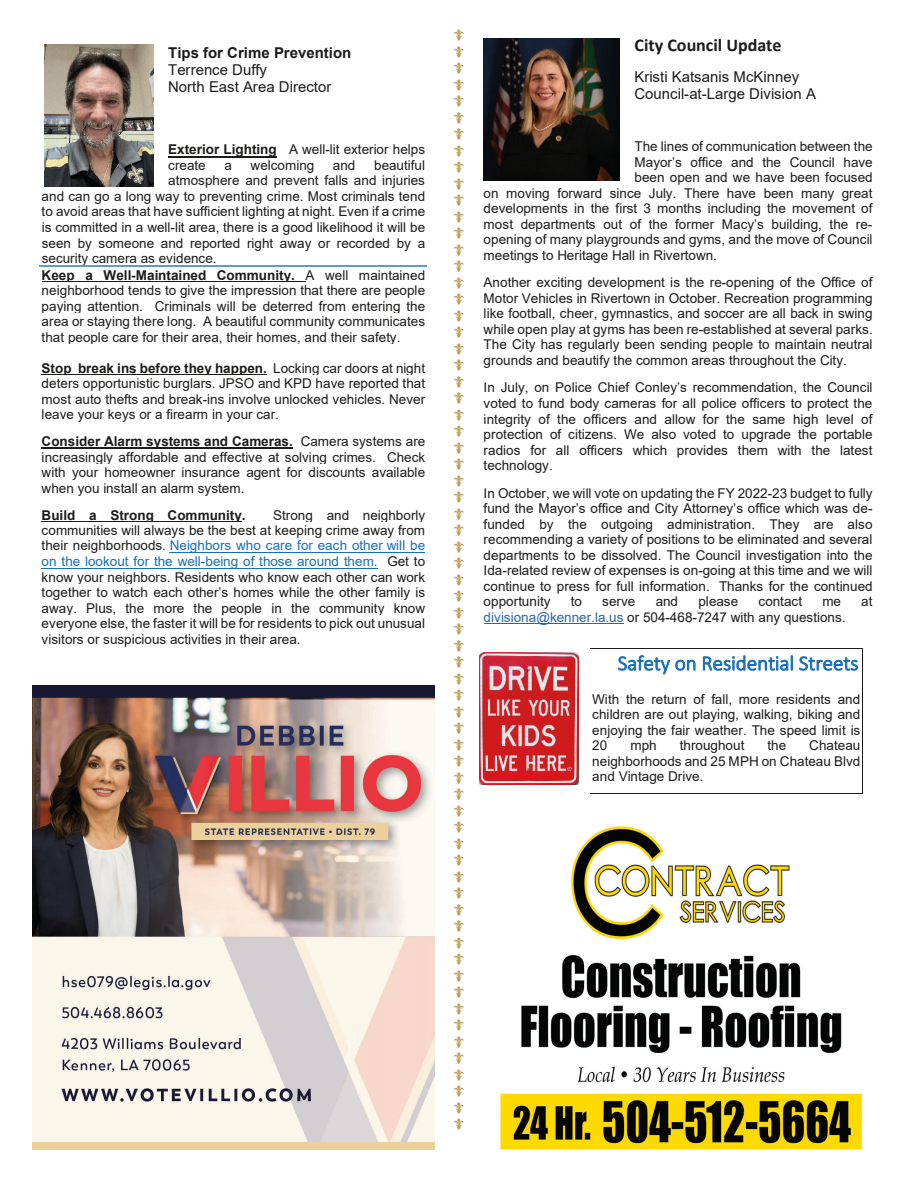
<style>
.page{position:relative;width:918px;height:1188px;background:#fff}
.page>*{position:absolute;margin:0;border:0;box-sizing:border-box;transform-origin:0 0}
.t1{font:300 21px "Calibri";color:#186fb5}
.t2{font:700 18px "Calibri";color:#1c1b1a}
.t3{font:15px/17.1px "Arial";color:#1c1b1a}
.t4{font:15px/16.5px "DB Fleur delis";color:#b99a56;text-align:justify}
.t5{font:700 15px "Arial";letter-spacing:.005em;color:#1c1b1a}
.t6{font:13.5px/15.6px "Arial";letter-spacing:.005em;color:#1c1b1a;text-align:justify}
.t7{font:700 13.5px "Arial";color:#1c1b1a}
.s1{font-weight:700}
.s2{font-weight:400}
.s3{color:#186fb5}
.s4{color:#2664ac}
</style>
<div class="page">
<img style="left:32px;top:686px;width:402px;height:463px">
<img style="left:500px;top:826px;width:362px;height:324px">
<hr style="left:484px;top:623px;width:139px;height:1px;background:#2664ac">
<img style="left:484px;top:39px;width:136px;height:141px">
<hr style="left:590px;top:648px;width:272px;height:1px;background:#1c1b1a">
<hr style="left:590px;top:793px;width:272px;height:1px;background:#1c1b1a">
<svg style="left:862px;top:648px;width:1px;height:146px"></svg>
<img style="left:480px;top:652px;width:99px;height:132px">
<hr style="left:168px;top:156px;width:109px;height:1px;background:#1c1b1a">
<hr style="left:42px;top:281px;width:264px;height:1px;background:#1c1b1a">
<hr style="left:39px;top:266px;width:388px;height:1px;background:#5d9bd2">
<hr style="left:42px;top:374px;width:225px;height:2px;background:#1c1b1a">
<hr style="left:42px;top:448px;width:251px;height:1px;background:#1c1b1a">
<hr style="left:42px;top:521px;width:200px;height:1px;background:#1c1b1a">
<hr style="left:170px;top:552px;width:255px;height:1px;background:#186fb5">
<hr style="left:42px;top:568px;width:336px;height:1px;background:#186fb5">
<img style="left:45px;top:44px;width:109px;height:142px">
<p class="t5" style="left:168px;top:42px;width:185px">Tips for Crime Prevention</p>
<p class="t3" style="left:168px;top:61px;width:165px">Terrence Duffy<br>North East Area Director</p>
<p class="t6" style="left:168px;top:142px;width:258px"><span class="s1">Exterior Lighting</span> A well-lit exterior helps create</p>
<p class="t6" style="left:225px;top:157px;width:9px">a</p>
<p class="t6" style="left:251px;top:157px;width:65px">welcoming</p>
<p class="t6" style="left:333px;top:157px;width:24px">and</p>
<p class="t6" style="left:374px;top:157px;width:53px">beautiful</p>
<p class="t6" style="left:168px;top:173px;width:258px">atmosphere and prevent falls and injuries</p>
<p class="t6" style="left:42px;top:188px;width:385px">and can go a long way to preventing crime. Most criminals tend</p>
<p class="t6" style="left:42px;top:204px;width:385px">to avoid areas that have sufficient lighting at night. Even if a crime</p>
<p class="t6" style="left:42px;top:219px;width:385px">is committed in a well-lit area, there is a good likelihood it will be</p>
<p class="t6" style="left:42px;top:235px;width:385px">seen by someone and reported right away or recorded by a</p>
<p class="t6" style="left:42px;top:250px;width:176px">security camera as evidence.</p>
<p class="t7" style="left:42px;top:265px;width:385px">Keep a Well-Maintained Community. <span class="s2">A well maintained</span></p>
<p class="t6" style="left:42px;top:283px;width:385px">neighborhood tends to give the impression that there are people</p>
<p class="t6" style="left:42px;top:298px;width:385px">paying attention. Criminals will be deterred from entering the</p>
<p class="t6" style="left:42px;top:314px;width:385px">area or staying there long. A beautiful community communicates</p>
<p class="t6" style="left:42px;top:329px;width:360px">that people care for their area, their homes, and their safety.</p>
<p class="t6" style="left:42px;top:360px;width:385px"><span class="s1">Stop break ins before they happen.</span> Locking car doors at night deters opportunistic burglars. JPSO and KPD have reported that most auto thefts and break-ins involve unlocked vehicles. Never leave your keys or a firearm in your car.</p>
<p class="t6" style="left:42px;top:433px;width:385px"><span class="s1">Consider Alarm systems and Cameras.</span> Camera systems are increasingly affordable and effective at solving crimes. Check with your homeowner insurance agent for discounts available when you install an alarm system.</p>
<p class="t7" style="left:42px;top:505px;width:206px">Build a Strong Community.</p>
<p class="t6" style="left:42px;top:507px;width:385px;text-indent:231px">Strong and neighborly communities will always be the best at keeping crime away from their neighborhoods. <span class="s3">Neighbors who care for each other will be on the lookout for the well-being of those around them.</span> Get to know your neighbors. Residents who know each other can work together to watch each other’s homes while the other family is away. Plus, the more the people in the community know everyone else, the faster it will be for residents to pick out unusual visitors or suspicious activities in their area.</p>
<p class="t4" style="left:454px;top:26px;width:11px">q q q q q q q q q q q q q q q q q q q q q q q q q q q q q q q q q q q q q q q q q q q q q q q q q q q q q q q q q q q q q q q q q q q</p>
<h2 class="t2" style="left:634px;top:32px;width:149px">City Council Update</h2>
<p class="t3" style="left:634px;top:68px;width:183px">Kristi Katsanis McKinney<br>Council-at-Large Division A</p>
<p class="t6" style="left:634px;top:139px;width:240px">The lines of communication between the</p>
<p class="t6" style="left:634px;top:154px;width:240px">Mayor’s office and the Council have</p>
<p class="t6" style="left:634px;top:170px;width:240px">been open and we have been focused</p>
<p class="t6" style="left:484px;top:185px;width:390px">on moving forward since July. There have been many great</p>
<p class="t6" style="left:484px;top:201px;width:390px">developments in the first 3 months including the movement of</p>
<p class="t6" style="left:484px;top:216px;width:390px">most departments out of the former Macy’s building, the re-</p>
<p class="t6" style="left:484px;top:232px;width:390px">opening of many playgrounds and gyms, and the move of Council</p>
<p class="t6" style="left:484px;top:247px;width:235px">meetings to Heritage Hall in Rivertown.</p>
<p class="t6" style="left:484px;top:275px;width:391px">Another exciting development is the re-opening of the Office of Motor Vehicles in Rivertown in October. Recreation programming like football, cheer, gymnastics, and soccer are all back in swing while open play at gyms has been re-established at several parks.<br>The City has regularly been sending people to maintain neutral grounds and beautify the common areas throughout the City.</p>
<p class="t6" style="left:484px;top:380px;width:391px">In July, on Police Chief Conley’s recommendation, the Council voted to fund body cameras for all police officers to protect the integrity of the officers and allow for the same high level of protection of citizens. We also voted to upgrade the portable radios for all officers which provides them with the latest technology.</p>
<p class="t6" style="left:484px;top:485px;width:390px">In October, we will vote on updating the FY 2022-23 budget to fully fund the Mayor’s office and City Attorney’s office which was de&shy;funded by the outgoing administration. They are also recommending a variety of positions to be eliminated and several departments to be dissolved. The Council investigation into the Ida-related review of expenses is on-going at this time and we will continue to press for full information. Thanks for the continued opportunity</p>
<p class="t6" style="left:571px;top:594px;width:13px">to</p>
<p class="t6" style="left:602px;top:594px;width:35px">serve</p>
<p class="t6" style="left:656px;top:594px;width:24px">and</p>
<p class="t6" style="left:699px;top:594px;width:41px">please</p>
<p class="t6" style="left:759px;top:594px;width:45px">contact</p>
<p class="t6" style="left:822px;top:594px;width:20px">me</p>
<p class="t6" style="left:861px;top:594px;width:13px">at</p>
<p class="t6" style="left:484px;top:609px;width:364px"><span class="s4">divisiona@kenner.la.us</span> or 504-468-7247 with any questions.</p>
<h1 class="t1" style="left:618px;top:650px;width:242px">Safety on Residential Streets</h1>
<p class="t6" style="left:592px;top:691px;width:270px">With the return of fall, more residents and children are out playing, walking, biking and enjoying the fair weather. The speed limit is 20</p>
<p class="t6" style="left:592px;top:738px;width:270px;text-indent:217px">Chateau neighborhoods and 25 MPH on Chateau Blvd and Vintage Drive.</p>
<p class="t6" style="left:630px;top:738px;width:28px">mph</p>
<p class="t6" style="left:680px;top:738px;width:66px">throughout</p>
<p class="t6" style="left:768px;top:738px;width:20px">the</p>
</div>
